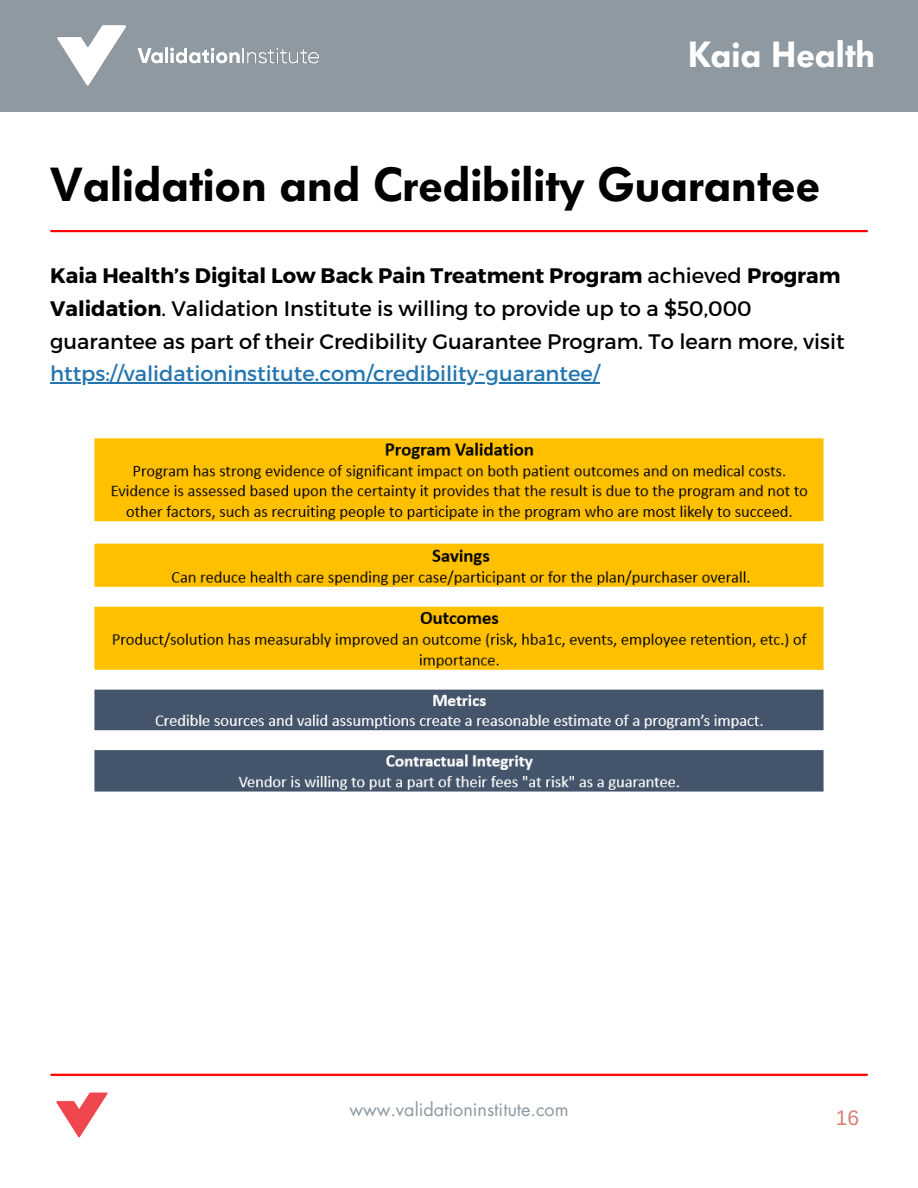
<style>
.page{position:relative;width:918px;height:1188px;background:#fff}
.page>*{position:absolute;margin:0;border:0;box-sizing:border-box;transform-origin:0 0}
.t1{font:600 47.25px "Futura BQ";color:#000}
.t2{font:600 36px "Futura BQ";color:#fff}
.t3{font:21px/32.7px "Montserrat";color:#000}
.t4{font:21px "Arimo";color:#d97f76}
.t5{font:18px "Futura LT";color:#8e99a2}
.s1{font-weight:700}
.s2{color:#2475b0}
</style>
<div class="page">
<div style="left:0;top:0;width:918px;height:112px;background:#8e99a2"></div>
<img style="left:57px;top:25px;width:262px;height:61px">
<hr style="left:51px;top:1074px;width:816px;height:2px;background:#f00">
<img style="left:56px;top:1092px;width:52px;height:46px">
<hr style="left:51px;top:230px;width:816px;height:2px;background:#f00">
<img style="left:94px;top:438px;width:730px;height:354px">
<hr style="left:50px;top:382px;width:550px;height:1px;background:#2475b0">
<p class="t2" style="left:688px;top:33px;width:188px">Kaia Health</p>
<p class="t1" style="left:50px;top:157px;width:771px">Validation and Credibility Guarantee</p>
<p class="t3" style="left:50px;top:258px;width:796px"><span class="s1">Kaia Health’s Digital Low Back Pain Treatment Program</span> achieved <span class="s1">Program Validation</span>. Validation Institute is willing to provide up to a $50,000 guarantee as part of their Credibility Guarantee Program. To learn more, visit <span class="s2">https://validationinstitute.com/credibility-guarantee/</span></p>
<p class="t5" style="left:349px;top:1098px;width:221px">www.validationinstitute.com</p>
<p class="t4" style="left:836px;top:1106px;width:25px">16</p>
</div>
